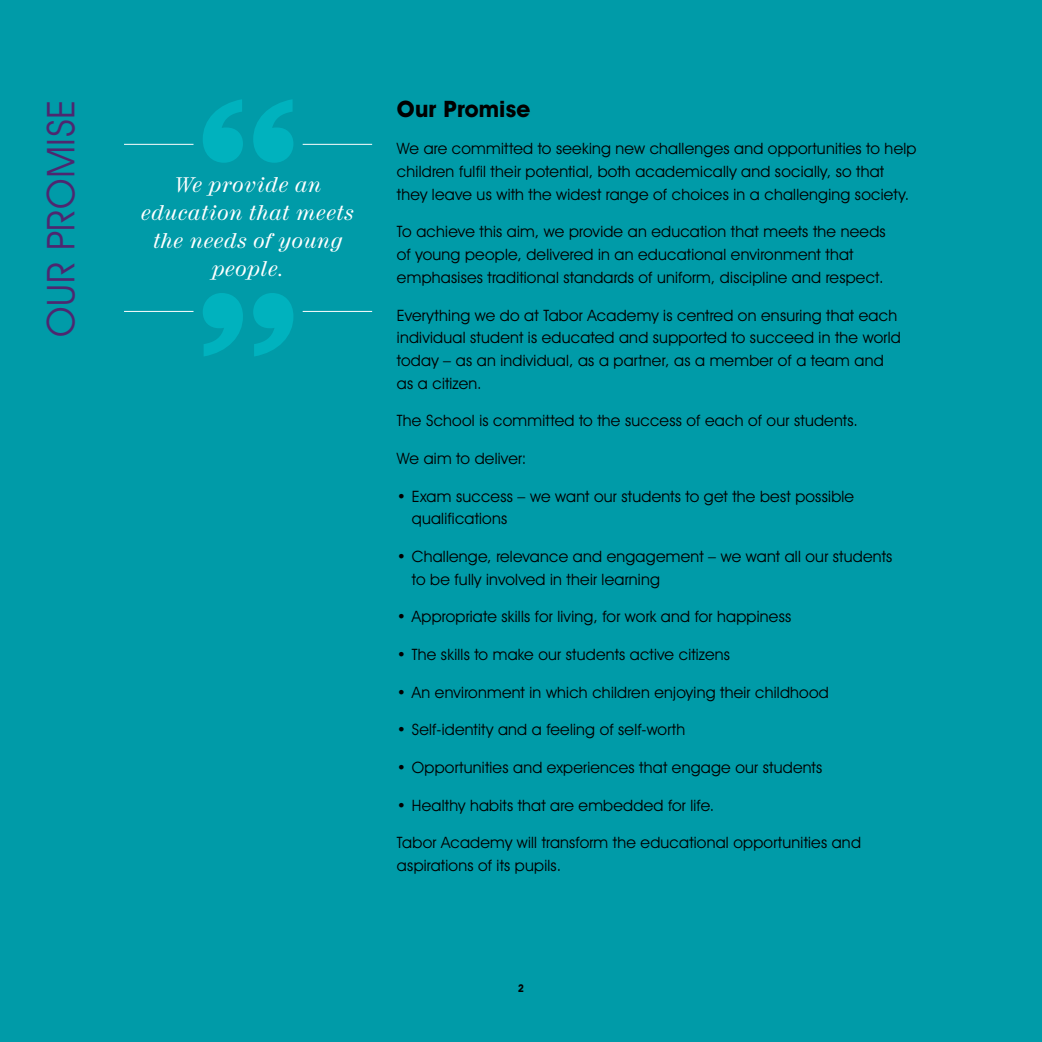
<style>
.page{position:relative;width:1042px;height:1042px;background:#009ba8}
.page>*{position:absolute;margin:0;border:0;box-sizing:border-box;transform-origin:0 0}
.t1{font:38.5px "Avant Garde IT Cby BT";letter-spacing:.015em;color:#4d2770}
.t2{font:700 22.75px "Avant Garde IT Cby BT";letter-spacing:.005em;color:#000}
.t3{font:italic 21px/28px "Century 725 BT";letter-spacing:.02em;color:#fff;text-align:center}
.t4{font:15.75px/22.8px "Avant Garde IT Cby BT";letter-spacing:.015em;color:#000}
.t5{font:700 condensed 10.5px "Avant Garde IT Cby BT";color:#000}
</style>
<div class="page">
<svg style="left:203px;top:99px;width:90px;height:64px"></svg>
<hr style="left:124px;top:144px;width:69px;height:1px;background:#fff">
<hr style="left:303px;top:144px;width:69px;height:1px;background:#fff">
<svg style="left:203px;top:293px;width:90px;height:63px"></svg>
<hr style="left:303px;top:311px;width:69px;height:1px;background:#fff">
<hr style="left:124px;top:311px;width:69px;height:1px;background:#fff">
<h1 class="t1" style="left:37px;top:337px;width:239px;rotate:-90deg">OUR PROMISE</h1>
<h3 class="t3" style="left:142px;top:170px;width:214px">We provide an education that meets the needs of young people.</h3>
<h2 class="t2" style="left:397px;top:95px;width:135px">Our Promise</h2>
<p class="t4" style="left:397px;top:137px;width:521px">We are committed to seeking new challenges and opportunities to help children fulfil their potential, both academically and socially, so that they leave us with the widest range of choices in a challenging society.</p>
<p class="t4" style="left:397px;top:220px;width:490px">To achieve this aim, we provide an education that meets the needs of young people, delivered in an educational environment that emphasises traditional standards of uniform, discipline and respect.</p>
<p class="t4" style="left:397px;top:303px;width:505px">Everything we do at Tabor Academy is centred on ensuring that each individual student is educated and supported to succeed in the world today – as an individual, as a partner, as a member of a team and as a citizen.</p>
<p class="t4" style="left:397px;top:409px;width:462px">The School is committed to the success of each of our students.</p>
<p class="t4" style="left:397px;top:447px;width:131px">We aim to deliver:</p>
<p class="t4" style="left:412px;top:484px;width:444px;text-indent:-15px">• Exam success – we want our students to get the best possible qualifications</p>
<p class="t4" style="left:412px;top:545px;width:482px;text-indent:-15px">• Challenge, relevance and engagement – we want all our students to be fully involved in their learning</p>
<p class="t4" style="left:397px;top:605px;width:396px">• Appropriate skills for living, for work and for happiness</p>
<p class="t4" style="left:397px;top:643px;width:334px">• The skills to make our students active citizens</p>
<p class="t4" style="left:397px;top:680px;width:433px">• An environment in which children enjoying their childhood</p>
<p class="t4" style="left:397px;top:718px;width:290px">• Self-identity and a feeling of self-worth</p>
<p class="t4" style="left:397px;top:756px;width:427px">• Opportunities and experiences that engage our students</p>
<p class="t4" style="left:397px;top:793px;width:319px">• Healthy habits that are embedded for life.</p>
<p class="t4" style="left:397px;top:831px;width:465px">Tabor Academy will transform the educational opportunities and aspirations of its pupils.</p>
<p class="t5" style="left:518px;top:982px;width:7px">2</p>
</div>
